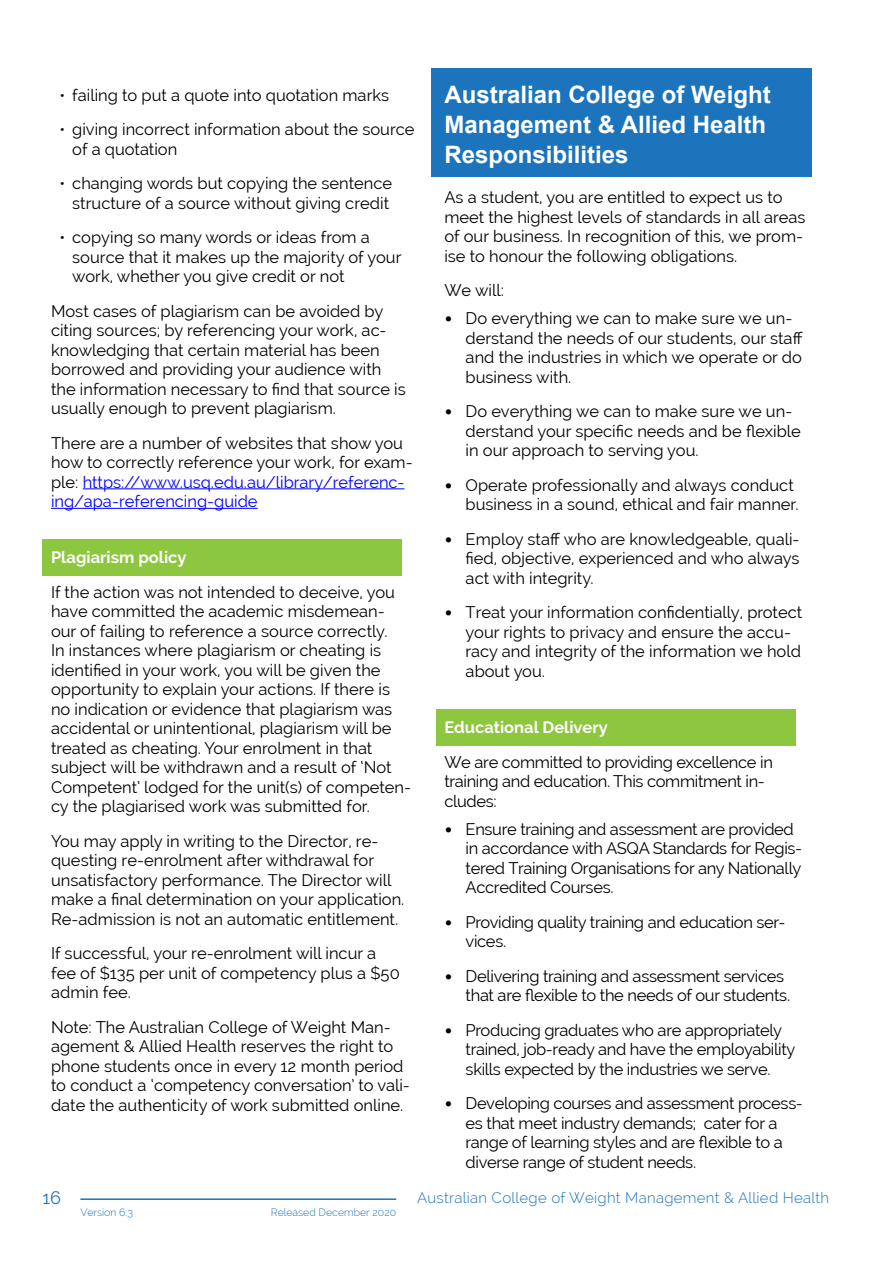
<style>
.page{position:relative;width:893px;height:1263px;background:#fff}
.page>*{position:absolute;margin:0;border:0;box-sizing:border-box;transform-origin:0 0}
.t1{font:700 24px/30px "Arial";color:#fff}
.t2{font:18px "Raleway";color:#1c75bc}
.t3{font:16.5px/19.5px "Raleway";color:#000}
.t4{font:16.5px/19.5px "Raleway";letter-spacing:-.02em;color:#000}
.t5{font:700 16.5px "Raleway";color:#fff}
.t6{font:300 15px "Raleway";letter-spacing:.02em;color:#1c75bc}
.t7{font:300 10.5px "Raleway";color:#1c75bc}
.s1{color:#00f}
.s2{font-family:"Calibri"}
</style>
<div class="page">
<hr style="left:80px;top:1198px;width:316px;height:2px;background:#1c75bc">
<hr style="left:83px;top:488px;width:321px;height:1px;background:#00f">
<hr style="left:51px;top:508px;width:207px;height:1px;background:#00f">
<div style="left:43px;top:539px;width:359px;height:37px;background:#8dc63f"></div>
<div style="left:432px;top:68px;width:380px;height:108px;background:#1c75bc"></div>
<div style="left:436px;top:709px;width:359px;height:36px;background:#8dc63f"></div>
<p class="t3" style="left:60px;top:85px;width:331px">• failing to put a quote into quotation marks</p>
<p class="t3" style="left:72px;top:119px;width:344px;text-indent:-13px">• giving incorrect information about the source of a quotation</p>
<p class="t3" style="left:60px;top:173px;width:334px;text-align:center">• changing words but copying the sentence structure of a source without giving credit</p>
<p class="t3" style="left:72px;top:227px;width:331px;text-indent:-13px">• copying so many words or ideas from a source that it makes up the majority of your work, whether you give credit or not</p>
<p class="t3" style="left:51px;top:301px;width:356px">Most cases of plagiarism can be avoided by citing sources; by referencing your work, ac&shy;knowledging that certain material has been borrowed and providing your audience with the information necessary to find that source is usually enough to prevent plagiarism.</p>
<p class="t3" style="left:51px;top:433px;width:363px">There are a number of websites that show you how to correctly reference your work, for exam&shy;ple: <span class="s1">https://www.usq.edu.au/library/referenc&shy;ing/apa-referencing-guide</span></p>
<p class="t5" style="left:51px;top:548px;width:137px">Plagiarism policy</p>
<p class="t3" style="left:51px;top:582px;width:362px">If the action was not intended to deceive, you have committed the academic misdemean&shy;our of failing to reference a source correctly.<br>In instances where plagiarism or cheating is identified in your work, you will be given the opportunity to explain your actions. If there is no indication or evidence that plagiarism was accidental or unintentional, plagiarism will be treated as cheating. Your enrolment in that subject will be withdrawn and a result of ‘Not Competent’ lodged for the unit(s) of competen&shy;cy the plagiarised work was submitted for.</p>
<p class="t3" style="left:51px;top:831px;width:355px">You may apply in writing to the Director, re&shy;questing re-enrolment after withdrawal for unsatisfactory performance. The Director will make a final determination on your application.<br>Re-admission is not an automatic entitlement.</p>
<p class="t3" style="left:51px;top:944px;width:350px">If successful, your re-enrolment will incur a fee of $135 per unit of competency plus a $50 admin fee.</p>
<p class="t3" style="left:51px;top:1017px;width:360px">Note: The Australian College of Weight Man&shy;agement &amp; Allied Health reserves the right to phone students once in every 12 month period to conduct a ‘competency conversation’ to vali&shy;date the authenticity of work submitted online.</p>
<h1 class="t1" style="left:444px;top:80px;width:328px">Australian College of Weight<br>Management &amp; Allied Health<br>Responsibilities</h1>
<p class="t3" style="left:444px;top:188px;width:363px">As a student, you are entitled to expect us to meet the highest levels of standards in all areas of our business. In recognition of this, we prom&shy;ise to honour the following obligations.</p>
<p class="t3" style="left:444px;top:281px;width:61px">We will:</p>
<p class="t3" style="left:466px;top:309px;width:339px;text-indent:-21px"><span class="s2">•</span> Do everything we can to make sure we un&shy;derstand the needs of our students, our staff and the industries in which we operate or do business with.</p>
<p class="t3" style="left:466px;top:402px;width:337px;text-indent:-21px"><span class="s2">•</span> Do everything we can to make sure we un&shy;derstand your specific needs and be flexible in our approach to serving you.</p>
<p class="t3" style="left:444px;top:475px;width:356px;text-align:right"><span class="s2">•</span> Operate professionally and always conduct business in a sound, ethical and fair manner.</p>
<p class="t3" style="left:466px;top:529px;width:335px;text-align:justify;text-indent:-21px"><span class="s2">•</span> Employ staff who are knowledgeable, quali&shy;fied, objective, experienced and who always act with integrity.</p>
<p class="t3" style="left:466px;top:603px;width:338px;text-indent:-21px"><span class="s2">•</span> Treat your information confidentially, protect your rights to privacy and ensure the accu&shy;racy and integrity of the information we hold about you.</p>
<p class="t5" style="left:444px;top:718px;width:165px">Educational Delivery</p>
<p class="t4" style="left:444px;top:752px;width:330px">We are committed to providing excellence in training and education. This commitment in&shy;cludes:</p>
<p class="t4" style="left:466px;top:819px;width:338px;text-indent:-21px"><span class="s2">•</span> Ensure training and assessment are provided in accordance with ASQA Standards for Regis&shy;tered Training Organisations for any Nationally Accredited Courses.</p>
<p class="t4" style="left:466px;top:912px;width:321px;text-indent:-21px"><span class="s2">•</span> Providing quality training and education ser&shy;vices.</p>
<p class="t4" style="left:466px;top:966px;width:326px;text-indent:-21px"><span class="s2">•</span> Delivering training and assessment services that are flexible to the needs of our students.</p>
<p class="t4" style="left:466px;top:1020px;width:331px;text-indent:-21px"><span class="s2">•</span> Producing graduates who are appropriately trained, job-ready and have the employability skills expected by the industries we serve.</p>
<p class="t4" style="left:466px;top:1093px;width:339px;text-indent:-21px"><span class="s2">•</span> Developing courses and assessment process&shy;es that meet industry demands; cater for a range of learning styles and are flexible to a diverse range of student needs.</p>
<p class="t2" style="left:43px;top:1187px;width:20px">16</p>
<p class="t6" style="left:417px;top:1188px;width:414px">Australian College of Weight Management &amp; Allied Health</p>
<p class="t7" style="left:80px;top:1206px;width:54px">Version 6.3</p>
<p class="t7" style="left:271px;top:1206px;width:127px">Released December 2020</p>
</div>
